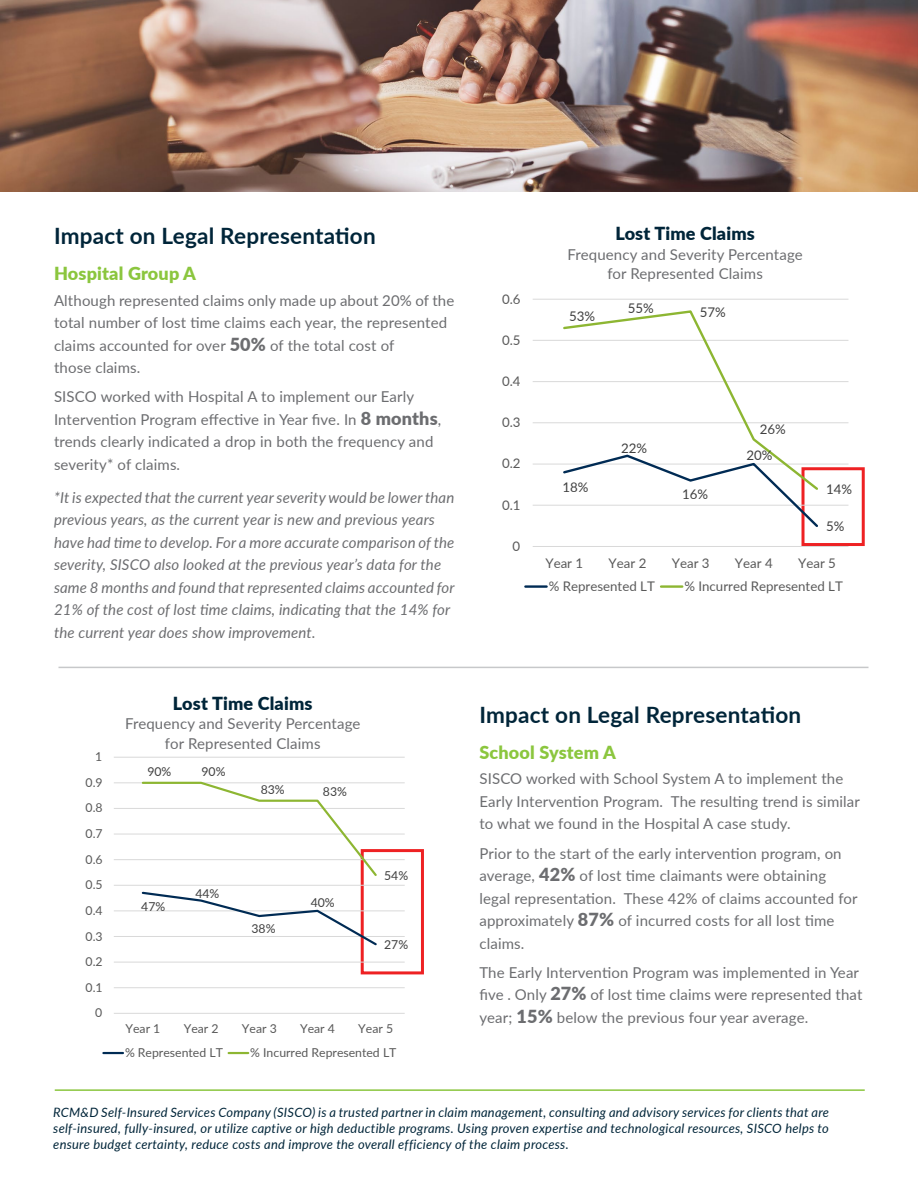
<style>
.page{position:relative;width:918px;height:1188px;background:#fff}
.page>*{position:absolute;margin:0;border:0;box-sizing:border-box;transform-origin:0 0}
.Subhead{font:700 22.5px "Lato";letter-spacing:.01em;color:#002539}
.Subhead-2{font:900 18px "Lato";letter-spacing:.01em;color:#002539}
.Subhead-3{font:900 18px "Lato";letter-spacing:.01em;color:#8bc63e}
.Body{font:15px/22.5px "Lato";letter-spacing:.01em;color:#6c6d70}
.Body-2{font:italic 15px/22.5px "Lato";letter-spacing:.01em;color:#6c6d70}
.Subhead-4{font:15px/19.5px "Lato";letter-spacing:.01em;color:#6c6d70;text-align:center}
.t1{font:13.2px "Lato";color:#595959}
.t2{font:13.2px "Lato";color:#404040}
.t3{font:italic 12.9px/15.8px "Lato";letter-spacing:.02em;color:#002539;text-align:justify}
.t4{font:12.3px "Lato";color:#595959}
.t5{font:12.3px "Lato";color:#404040}
.s1{font-weight:900;font-size:18px}
</style>
<div class="page">
<hr style="left:55px;top:1089px;width:810px;height:2px;background:#8bc63e">
<hr style="left:58px;top:667px;width:810px;height:1px;background:#c7c8ca">
<img style="left:0;top:0;width:918px;height:192px">
<div style="left:802px;top:467px;width:63px;height:79px;border:3px solid #ee2123"></div>
<div style="left:361px;top:849px;width:63px;height:125px;border:3px solid #ee2123"></div>
<hr style="left:533px;top:505px;width:315px;height:1px;background:#d9d9d9">
<hr style="left:533px;top:464px;width:315px;height:1px;background:#d9d9d9">
<hr style="left:533px;top:422px;width:315px;height:1px;background:#d9d9d9">
<hr style="left:533px;top:381px;width:315px;height:1px;background:#d9d9d9">
<hr style="left:533px;top:340px;width:315px;height:1px;background:#d9d9d9">
<hr style="left:533px;top:299px;width:315px;height:1px;background:#d9d9d9">
<hr style="left:533px;top:546px;width:315px;height:1px;background:#d9d9d9">
<svg style="left:561px;top:463px;width:259px;height:66px"></svg>
<svg style="left:562px;top:310px;width:258px;height:182px"></svg>
<hr style="left:525px;top:585px;width:22px;height:3px;background:#002b54">
<hr style="left:661px;top:585px;width:21px;height:3px;background:#8db632">
<hr style="left:114px;top:987px;width:291px;height:1px;background:#d9d9d9">
<hr style="left:114px;top:962px;width:291px;height:1px;background:#d9d9d9">
<hr style="left:114px;top:936px;width:291px;height:1px;background:#d9d9d9">
<hr style="left:114px;top:911px;width:291px;height:1px;background:#d9d9d9">
<hr style="left:114px;top:885px;width:291px;height:1px;background:#d9d9d9">
<hr style="left:114px;top:859px;width:291px;height:1px;background:#d9d9d9">
<hr style="left:114px;top:834px;width:291px;height:1px;background:#d9d9d9">
<hr style="left:114px;top:808px;width:291px;height:1px;background:#d9d9d9">
<hr style="left:114px;top:782px;width:291px;height:1px;background:#d9d9d9">
<hr style="left:114px;top:757px;width:291px;height:1px;background:#d9d9d9">
<hr style="left:114px;top:1013px;width:291px;height:1px;background:#d9d9d9">
<svg style="left:140px;top:890px;width:239px;height:57px"></svg>
<svg style="left:141px;top:781px;width:238px;height:97px"></svg>
<hr style="left:103px;top:1052px;width:20px;height:2px;background:#002b54">
<svg style="left:229px;top:1052px;width:19px;height:2px"></svg>
<p class="Subhead" style="left:54px;top:219px;width:323px">Impact on Legal Representation</p>
<p class="Subhead-3" style="left:54px;top:260px;width:144px">Hospital Group A</p>
<p class="Body" style="left:54px;top:288px;width:402px">Although represented claims only made up about 20% of the total number of lost time claims each year, the represented claims accounted for over <span class="s1">50%</span> of the total cost of<br>those claims.</p>
<p class="Body" style="left:54px;top:385px;width:389px">SISCO worked with Hospital A to implement our Early Intervention Program effective in Year five. In <span class="s1">8 months</span>, trends clearly indicated a drop in both the frequency and severity* of claims.</p>
<p class="Body-2" style="left:54px;top:485px;width:402px">*It is expected that the current year severity would be lower than previous years, as the current year is new and previous years have had time to develop. For a more accurate comparison of the severity, SISCO also looked at the previous year’s data for the same 8 months and found that represented claims accounted for 21% of the cost of lost time claims, indicating that the 14% for the current year does show improvement.</p>
<p class="t4" style="left:95px;top:748px;width:9px">1</p>
<p class="t4" style="left:86px;top:774px;width:19px">0.9</p>
<p class="t4" style="left:86px;top:799px;width:19px">0.8</p>
<p class="t4" style="left:86px;top:825px;width:19px">0.7</p>
<p class="t4" style="left:86px;top:850px;width:19px">0.6</p>
<p class="t4" style="left:86px;top:876px;width:19px">0.5</p>
<p class="t4" style="left:86px;top:902px;width:19px">0.4</p>
<p class="t4" style="left:86px;top:927px;width:19px">0.3</p>
<p class="t4" style="left:86px;top:953px;width:19px">0.2</p>
<p class="t4" style="left:86px;top:978px;width:19px">0.1</p>
<p class="t4" style="left:95px;top:1004px;width:9px">0</p>
<p class="Subhead-2" style="left:173px;top:690px;width:141px">Lost Time Claims</p>
<p class="Subhead-4" style="left:125px;top:714px;width:237px">Frequency and Severity Percentage for Represented Claims</p>
<p class="t5" style="left:147px;top:763px;width:26px">90%</p>
<p class="t5" style="left:201px;top:763px;width:26px">90%</p>
<p class="t5" style="left:261px;top:781px;width:26px">83%</p>
<p class="t5" style="left:323px;top:783px;width:26px">83%</p>
<p class="t5" style="left:141px;top:898px;width:26px">47%</p>
<p class="t5" style="left:195px;top:885px;width:26px">44%</p>
<p class="t5" style="left:251px;top:920px;width:26px">38%</p>
<p class="t5" style="left:311px;top:894px;width:26px">40%</p>
<p class="t5" style="left:384px;top:866px;width:26px">54%</p>
<p class="t5" style="left:384px;top:936px;width:26px">27%</p>
<p class="t4" style="left:126px;top:1020px;width:36px">Year 1</p>
<p class="t4" style="left:184px;top:1020px;width:36px">Year 2</p>
<p class="t4" style="left:242px;top:1020px;width:36px">Year 3</p>
<p class="t4" style="left:300px;top:1020px;width:36px">Year 4</p>
<p class="t4" style="left:358px;top:1020px;width:36px">Year 5</p>
<p class="t4" style="left:125px;top:1044px;width:99px">% Represented LT</p>
<p class="t4" style="left:250px;top:1044px;width:148px">% Incurred Represented LT</p>
<p class="t1" style="left:502px;top:289px;width:20px">0.6</p>
<p class="t1" style="left:502px;top:331px;width:20px">0.5</p>
<p class="t1" style="left:502px;top:372px;width:20px">0.4</p>
<p class="t1" style="left:502px;top:413px;width:20px">0.3</p>
<p class="t1" style="left:502px;top:454px;width:20px">0.2</p>
<p class="t1" style="left:502px;top:495px;width:20px">0.1</p>
<p class="t1" style="left:513px;top:537px;width:9px">0</p>
<p class="Subhead-2" style="left:615px;top:220px;width:141px">Lost Time Claims</p>
<p class="Subhead-4" style="left:567px;top:244px;width:237px">Frequency and Severity Percentage for Represented Claims</p>
<p class="t2" style="left:569px;top:307px;width:28px">53%</p>
<p class="t2" style="left:628px;top:298px;width:28px">55%</p>
<p class="t2" style="left:700px;top:302px;width:28px">57%</p>
<p class="t2" style="left:562px;top:477px;width:28px">18%</p>
<p class="t2" style="left:621px;top:439px;width:28px">22%</p>
<p class="t2" style="left:682px;top:485px;width:28px">16%</p>
<p class="t2" style="left:760px;top:420px;width:28px">26%</p>
<p class="t2" style="left:746px;top:446px;width:28px">20%</p>
<p class="t2" style="left:826px;top:480px;width:28px">14%</p>
<p class="t2" style="left:826px;top:517px;width:20px">5%</p>
<p class="t1" style="left:545px;top:554px;width:39px">Year 1</p>
<p class="t1" style="left:609px;top:554px;width:39px">Year 2</p>
<p class="t1" style="left:672px;top:554px;width:39px">Year 3</p>
<p class="t1" style="left:735px;top:554px;width:39px">Year 4</p>
<p class="t1" style="left:798px;top:554px;width:39px">Year 5</p>
<p class="t1" style="left:549px;top:577px;width:108px">% Represented LT</p>
<p class="t1" style="left:684px;top:577px;width:160px">% Incurred Represented LT</p>
<p class="Subhead" style="left:479px;top:698px;width:323px">Impact on Legal Representation</p>
<p class="Subhead-3" style="left:479px;top:739px;width:138px">School System A</p>
<p class="Body" style="left:479px;top:767px;width:382px">SISCO worked with School System A to implement the<br>Early Intervention Program. The resulting trend is similar to what we found in the Hospital A case study.</p>
<p class="Body" style="left:479px;top:841px;width:380px">Prior to the start of the early intervention program, on average, <span class="s1">42%</span> of lost time claimants were obtaining legal representation. These 42% of claims accounted for approximately <span class="s1">87%</span> of incurred costs for all lost time claims.</p>
<p class="Body" style="left:479px;top:961px;width:385px">The Early Intervention Program was implemented in Year five . Only <span class="s1">27%</span> of lost time claims were represented that year; <span class="s1">15%</span> below the previous four year average.</p>
<p class="t3" style="left:53px;top:1104px;width:777px">RCM&amp;D Self-Insured Services Company (SISCO) is a trusted partner in claim management, consulting and advisory services for clients that are self-insured, fully-insured, or utilize captive or high deductible programs. Using proven expertise and technological resources, SISCO helps to ensure budget certainty, reduce costs and improve the overall efficiency of the claim process.</p>
</div>
